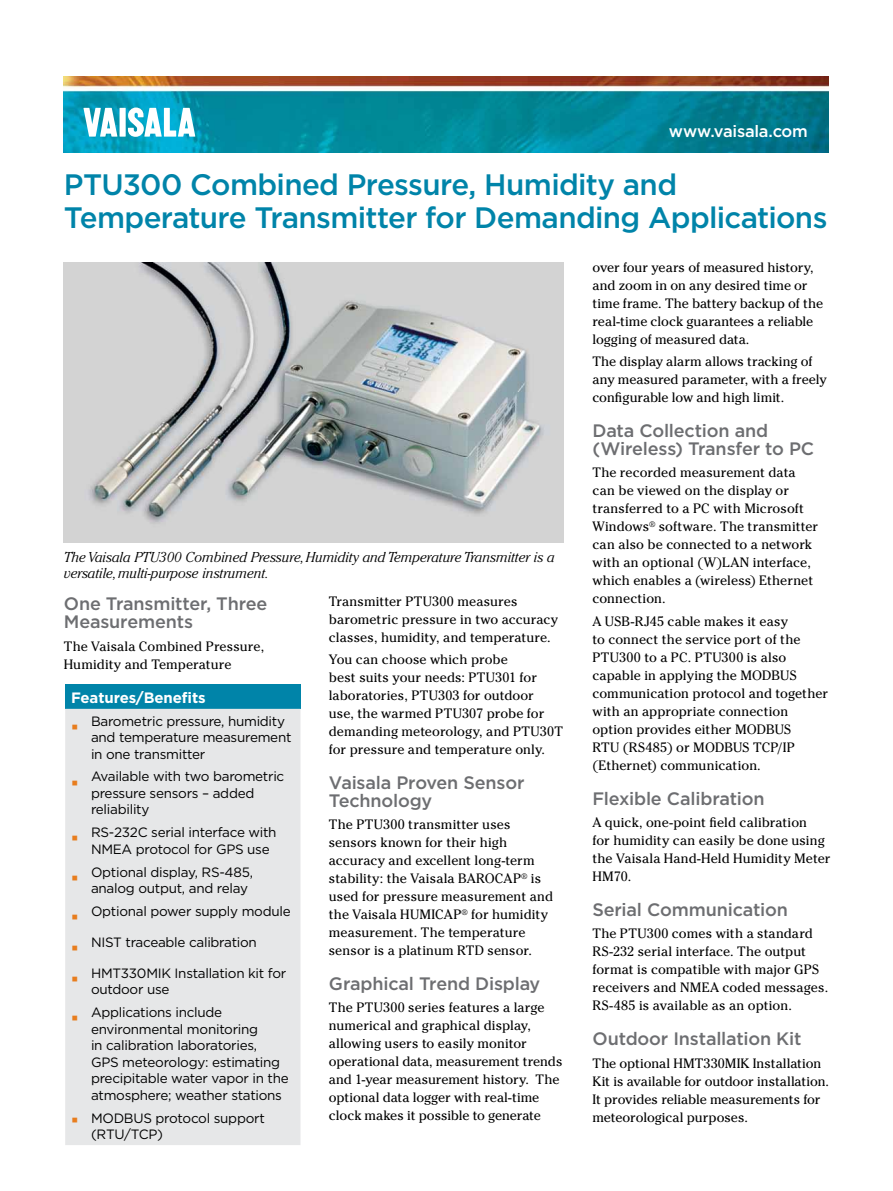
<style>
.page{position:relative;width:893px;height:1191px;background:#fff}
.page>*{position:absolute;margin:0;border:0;box-sizing:border-box;transform-origin:0 0}
.t1{font:500 29.55px/33px "Gotham";letter-spacing:-.025em;color:#0084a9}
.t2{font:500 18px/18px "Gotham";letter-spacing:-.01em;color:#6d6e71}
.t3{font:500 16.5px "Gotham";letter-spacing:-.015em;color:#fff}
.t4{font:700 15px "Gotham";letter-spacing:-.01em;color:#fff}
.t5{font:italic 300 14.25px/15.8px "Cheltenham Std";color:#000}
.t6{font:13.5px/18px "Cheltenham Std";letter-spacing:.005em;color:#000}
.t7{font:13.5px/16.5px "Gotham";letter-spacing:-.02em;color:#000}
.s1{font-family:"Arial";font-size:21px;color:#e87d1e}
</style>
<div class="page">
<img style="left:64px;top:77px;width:765px;height:75px">
<svg style="left:83px;top:108px;width:34px;height:29px"></svg>
<div style="left:120px;top:108px;width:6px;height:29px;background:#fff"></div>
<svg style="left:128px;top:107px;width:67px;height:30px"></svg>
<div style="left:65px;top:685px;width:235px;height:24px;background:#0084a9"></div>
<div style="left:65px;top:709px;width:235px;height:436px;background:#e6e7e8"></div>
<img style="left:64px;top:262px;width:499px;height:281px">
<p class="t3" style="left:669px;top:120px;width:141px">www.vaisala.com</p>
<h1 class="t1" style="left:64px;top:167px;width:765px">PTU300 Combined Pressure, Humidity and<br>Temperature Transmitter for Demanding Applications</h1>
<p class="t5" style="left:64px;top:549px;width:492px">The Vaisala PTU300 Combined Pressure, Humidity and Temperature Transmitter is a versatile, multi-purpose instrument.</p>
<h2 class="t2" style="left:64px;top:595px;width:205px">One Transmitter, Three<br>Measurements</h2>
<p class="t6" style="left:64px;top:637px;width:202px">The Vaisala Combined Pressure,<br>Humidity and Temperature</p>
<p class="t4" style="left:71px;top:687px;width:136px">Features/Benefits</p>
<p class="t7" style="left:91px;top:712px;width:202px;text-indent:-20px"><span class="s1">▪</span> Barometric pressure, humidity and temperature measurement in one transmitter</p>
<p class="t7" style="left:91px;top:768px;width:195px;text-indent:-20px"><span class="s1">▪</span> Available with two barometric pressure sensors – added reliability</p>
<p class="t7" style="left:91px;top:824px;width:187px;text-indent:-20px"><span class="s1">▪</span> RS-232C serial interface with<br>NMEA protocol for GPS use</p>
<p class="t7" style="left:91px;top:863px;width:163px;text-indent:-20px"><span class="s1">▪</span> Optional display, RS-485, analog output, and relay</p>
<p class="t7" style="left:71px;top:902px;width:221px"><span class="s1">▪</span> Optional power supply module</p>
<p class="t7" style="left:71px;top:933px;width:187px"><span class="s1">▪</span> NIST traceable calibration</p>
<p class="t7" style="left:91px;top:964px;width:197px;text-indent:-20px"><span class="s1">▪</span> HMT330MIK Installation kit for outdoor use</p>
<p class="t7" style="left:91px;top:1004px;width:199px;text-indent:-20px"><span class="s1">▪</span> Applications include environmental monitoring<br>in calibration laboratories,<br>GPS meteorology: estimating precipitable water vapor in the atmosphere; weather stations</p>
<p class="t7" style="left:91px;top:1109px;width:175px;text-indent:-20px"><span class="s1">▪</span> Modbus protocol support (RTU/TCP)</p>
<p class="t6" style="left:329px;top:592px;width:231px">Transmitter PTU300 measures barometric pressure in two accuracy classes, humidity, and temperature.</p>
<p class="t6" style="left:329px;top:650px;width:236px">You can choose which probe<br>best suits your needs: PTU301 for laboratories, PTU303 for outdoor<br>use, the warmed PTU307 probe for demanding meteorology, and PTU30T for pressure and temperature only.</p>
<h2 class="t2" style="left:329px;top:773px;width:197px">Vaisala Proven Sensor<br>Technology</h2>
<p class="t6" style="left:329px;top:815px;width:226px">The PTU300 transmitter uses sensors known for their high accuracy and excellent long-term stability: the Vaisala BAROCAP<sup>®</sup> is used for pressure measurement and the Vaisala HUMICAP<sup>®</sup> for humidity measurement. The temperature sensor is a platinum RTD sensor.</p>
<h2 class="t2" style="left:329px;top:974px;width:213px">Graphical Trend Display</h2>
<p class="t6" style="left:329px;top:998px;width:235px">The PTU300 series features a large numerical and graphical display, allowing users to easily monitor operational data, measurement trends and 1-year measurement history. The optional data logger with real-time clock makes it possible to generate</p>
<p class="t6" style="left:592px;top:258px;width:232px">over four years of measured history, and zoom in on any desired time or time frame. The battery backup of the real-time clock guarantees a reliable logging of measured data.</p>
<p class="t6" style="left:592px;top:352px;width:236px">The display alarm allows tracking of any measured parameter, with a freely configurable low and high limit.</p>
<h2 class="t2" style="left:592px;top:421px;width:223px">Data Collection and (Wireless) Transfer to PC</h2>
<p class="t6" style="left:592px;top:464px;width:227px">The recorded measurement data can be viewed on the display or transferred to a PC with Microsoft<br>Windows<sup>®</sup> software. The transmitter can also be connected to a network with an optional (W)LAN interface, which enables a (wireless) Ethernet connection.</p>
<p class="t6" style="left:592px;top:612px;width:237px">A USB-RJ45 cable makes it easy<br>to connect the service port of the<br>PTU300 to a PC. PTU300 is also capable in applying the MODBUS communication protocol and together with an appropriate connection option provides either MODBUS<br>RTU (RS485) or MODBUS TCP/IP (Ethernet) communication.</p>
<h2 class="t2" style="left:592px;top:789px;width:173px">Flexible Calibration</h2>
<p class="t6" style="left:592px;top:813px;width:239px">A quick, one-point field calibration<br>for humidity can easily be done using the Vaisala Hand-Held Humidity Meter<br>HM70.</p>
<h2 class="t2" style="left:592px;top:900px;width:197px">Serial Communication</h2>
<p class="t6" style="left:592px;top:924px;width:237px">The PTU300 comes with a standard RS-232 serial interface. The output format is compatible with major GPS receivers and NMEA coded messages.<br>RS-485 is available as an option.</p>
<h2 class="t2" style="left:592px;top:1029px;width:210px">Outdoor Installation Kit</h2>
<p class="t6" style="left:592px;top:1054px;width:238px">The optional HMT330MIK Installation Kit is available for outdoor installation.<br>It provides reliable measurements for meteorological purposes.</p>
</div>
